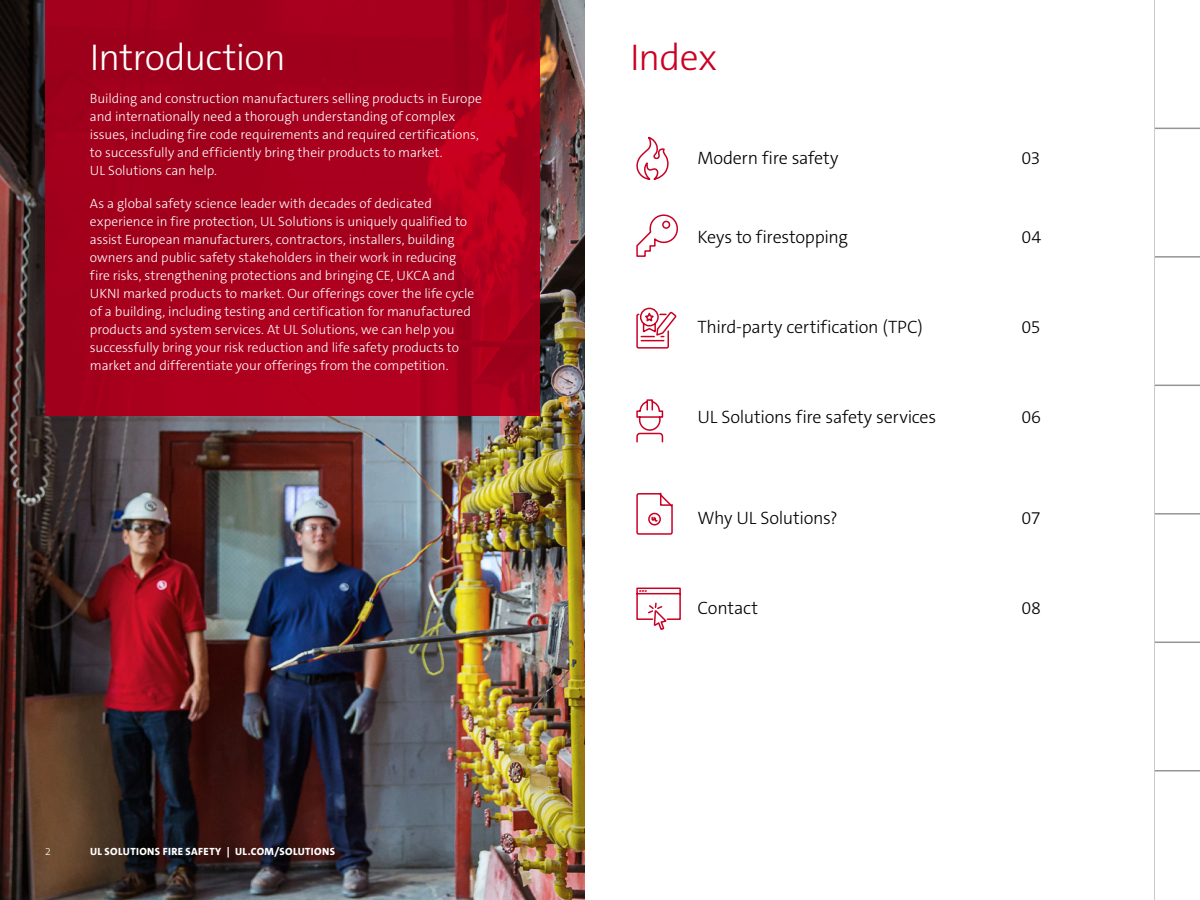
<style>
.page{position:relative;width:1200px;height:900px;background:#fff}
.page>*{position:absolute;margin:0;border:0;box-sizing:border-box;transform-origin:0 0}
.t1{font:300 37.5px "The Sans C5";letter-spacing:-.02em;color:#fff}
.t2{font:300 37.5px "The Sans C5";letter-spacing:-.02em;color:#ca0123}
.t3{font:300 18px "The Sans C5";letter-spacing:-.015em;color:#000}
.t4{font:300 13.5px/18px "The Sans C5";letter-spacing:-.005em;color:#fff}
.t5{font:800 10.5px "The Sans C5";letter-spacing:.04em;color:#fff}
.t6{font:300 10.5px "The Sans C5";color:#fff}
</style>
<div class="page">
<img style="left:0;top:0;width:585px;height:900px">
<hr style="left:1155px;top:128px;width:45px;height:1px;background:#939598">
<hr style="left:1155px;top:256px;width:45px;height:2px;background:#939598">
<hr style="left:1155px;top:385px;width:45px;height:1px;background:#939598">
<hr style="left:1155px;top:513px;width:45px;height:2px;background:#939598">
<hr style="left:1155px;top:642px;width:45px;height:1px;background:#939598">
<hr style="left:1155px;top:770px;width:45px;height:2px;background:#939598">
<svg style="left:45px;top:0;width:495px;height:415px;fill:#a6001d"></svg>
<svg style="left:636px;top:136px;width:33px;height:44px"></svg>
<svg style="left:636px;top:214px;width:42px;height:43px"></svg>
<svg style="left:636px;top:399px;width:28px;height:44px"></svg>
<svg style="left:636px;top:307px;width:41px;height:42px"></svg>
<svg style="left:636px;top:587px;width:45px;height:43px"></svg>
<svg style="left:636px;top:492px;width:37px;height:43px"></svg>
<h1 class="t1" style="left:90px;top:34px;width:197px">Introduction</h1>
<p class="t4" style="left:90px;top:90px;width:393px">Building and construction manufacturers selling products in Europe and internationally need a thorough understanding of complex issues, including fire code requirements and required certifications, to successfully and efficiently bring their products to market.<br>UL Solutions can help.</p>
<p class="t4" style="left:90px;top:195px;width:386px">As a global safety science leader with decades of dedicated experience in fire protection, UL Solutions is uniquely qualified to assist European manufacturers, contractors, installers, building owners and public safety stakeholders in their work in reducing fire risks, strengthening protections and bringing CE, UKCA and UKNI marked products to market. Our offerings cover the life cycle of a building, including testing and certification for manufactured products and system services. At UL Solutions, we can help you successfully bring your risk reduction and life safety products to market and differentiate your offerings from the competition.</p>
<p class="t6" style="left:45px;top:845px;width:7px">2</p>
<p class="t5" style="left:90px;top:845px;width:247px">UL SOLUTIONS FIRE SAFETY | UL.COM/SOLUTIONS</p>
<h1 class="t2" style="left:630px;top:34px;width:89px">Index</h1>
<h2 class="t3" style="left:698px;top:146px;width:143px">Modern fire safety</h2>
<h2 class="t3" style="left:1022px;top:146px;width:21px">03</h2>
<h2 class="t3" style="left:698px;top:225px;width:152px">Keys to firestopping</h2>
<h2 class="t3" style="left:1022px;top:225px;width:21px">04</h2>
<h2 class="t3" style="left:698px;top:315px;width:227px">Third-party certification (TPC)</h2>
<h2 class="t3" style="left:1022px;top:315px;width:21px">05</h2>
<h2 class="t3" style="left:698px;top:405px;width:240px">UL Solutions fire safety services</h2>
<h2 class="t3" style="left:1022px;top:405px;width:21px">06</h2>
<h2 class="t3" style="left:698px;top:506px;width:142px">Why UL Solutions?</h2>
<h2 class="t3" style="left:1022px;top:506px;width:21px">07</h2>
<h2 class="t3" style="left:698px;top:596px;width:62px">Contact</h2>
<h2 class="t3" style="left:1021px;top:596px;width:21px">08</h2>
</div>
